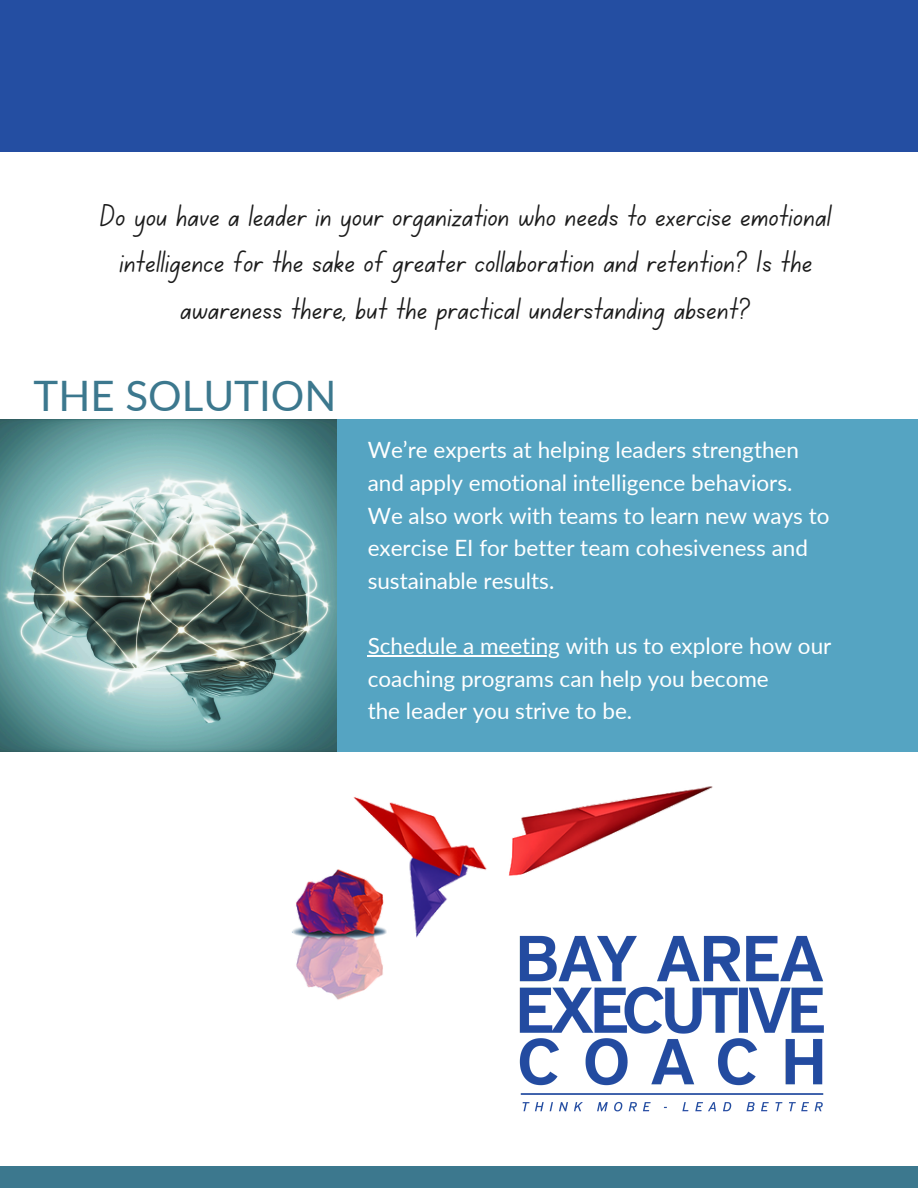
<style>
.page{position:relative;width:918px;height:1188px;background:#fff}
.page>*{position:absolute;margin:0;border:0;box-sizing:border-box;transform-origin:0 0}
.t1{font:42px "Lato";color:#3c788e}
.t2{font:31.5px/46.2px "Canva School Font";color:#1b1b1b;text-align:center}
.t3{font:22.5px/32.7px "Lato";color:#fff}
</style>
<div class="page">
<div style="left:0;top:420px;width:918px;height:332px;background:#55a4c2"></div>
<img style="left:0;top:420px;width:337px;height:332px">
<img style="left:519px;top:935px;width:305px;height:177px">
<div style="left:0;top:1166px;width:918px;height:22px;background:#3c788e"></div>
<div style="left:0;top:0;width:918px;height:152px;background:#244ea2"></div>
<img style="left:292px;top:786px;width:434px;height:222px">
<hr style="left:368px;top:655px;width:192px;height:1px;background:#fff">
<p class="t2" style="left:100px;top:197px;width:732px">Do you have a leader in your organization who needs to exercise emotional intelligence for the sake of greater collaboration and retention? Is the awareness there, but the practical understanding absent?</p>
<p class="t1" style="left:34px;top:369px;width:304px">THE SOLUTION</p>
<p class="t3" style="left:368px;top:433px;width:433px">We’re experts at helping leaders strengthen</p>
<p class="t3" style="left:368px;top:466px;width:426px">and apply emotional intelligence behaviors.</p>
<p class="t3" style="left:368px;top:499px;width:463px">We also work with teams to learn new ways to exercise EI for better team cohesiveness and sustainable results.</p>
<p class="t3" style="left:368px;top:629px;width:465px">Schedule a meeting with us to explore how our coaching programs can help you become</p>
<p class="t3" style="left:368px;top:694px;width:266px">the leader you strive to be.</p>
</div>
